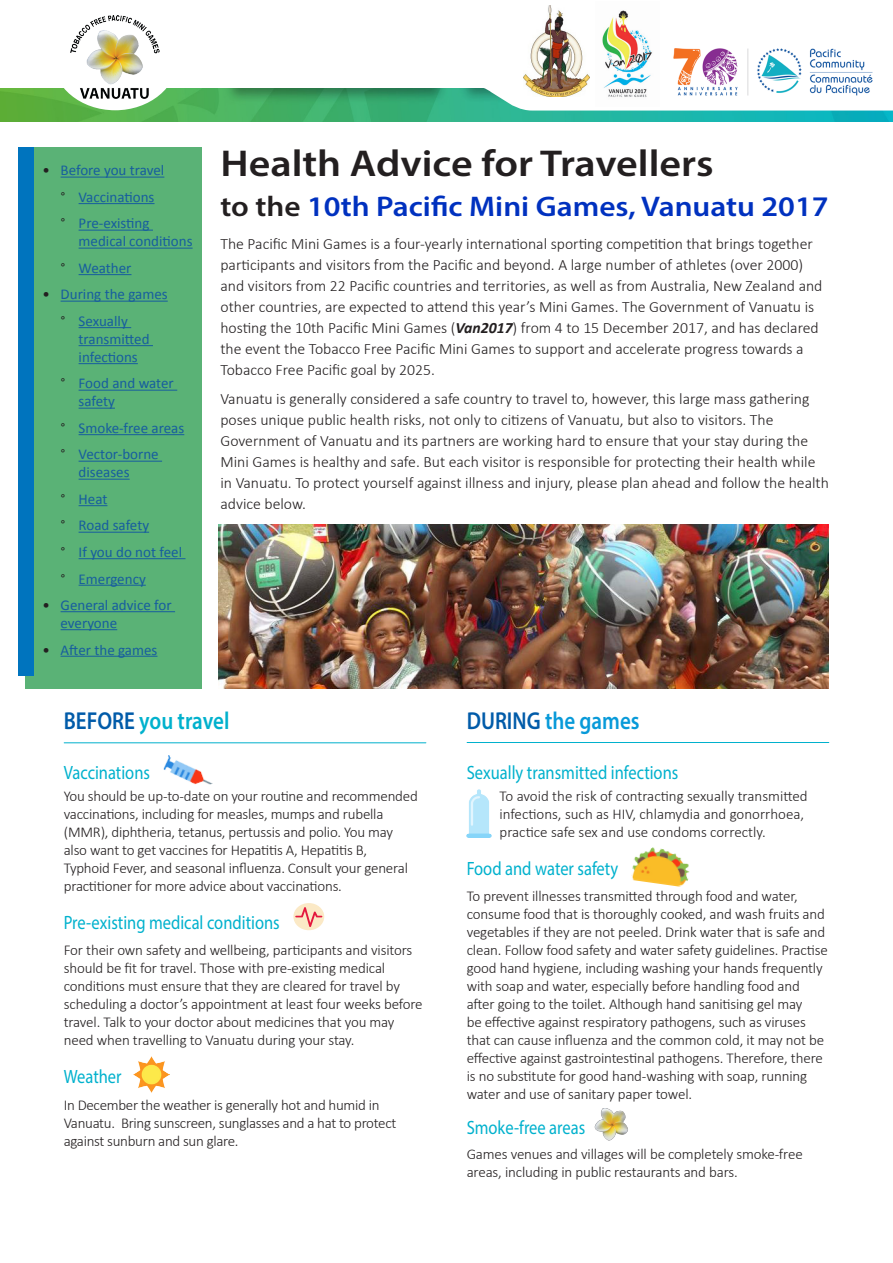
<style>
.page{position:relative;width:893px;height:1263px;background:#fff}
.page>*{position:absolute;margin:0;border:0;box-sizing:border-box;transform-origin:0 0}
.body{font:600 37.5px "Myriad Pro";color:#231f20;scale:1.12 1}
.body-2{font:600 28.5px "Myriad Pro";color:#0031bf;scale:1.1 1}
.body-3{font:600 24.6px "Myriad Pro";color:#00b1cd;scale:.85 1}
.Heading{font:600 24.6px "Myriad Pro";color:#089ad9;scale:.85 1}
.body-4{font:19.35px "Myriad Pro";color:#00b1cd;scale:.85 1}
.heading2{font:19.35px "Myriad Pro";color:#00b1cd;scale:.85 1}
.body-5{font:300 15.75px/21px "Calibri";color:#231f20}
.body-6{font:300 15px/18px "Calibri";letter-spacing:-.01em;color:#231f20}
.t1{font:15px/18px "Calibri";color:#175d9e}
.s1{color:#231f20}
.s2{font-weight:300;color:#231f20}
.s3{font-weight:700;font-style:italic}
.s4{color:#015ba9}
</style>
<div class="page">
<div style="left:26px;top:148px;width:176px;height:541px;background:#5ab276"></div>
<hr style="left:61px;top:177px;width:103px;height:1px;background:#175d9e">
<hr style="left:79px;top:203px;width:76px;height:1px;background:#175d9e">
<hr style="left:79px;top:230px;width:74px;height:1px;background:#175d9e">
<hr style="left:79px;top:248px;width:114px;height:1px;background:#175d9e">
<hr style="left:79px;top:274px;width:52px;height:1px;background:#175d9e">
<hr style="left:61px;top:301px;width:107px;height:1px;background:#175d9e">
<hr style="left:79px;top:327px;width:52px;height:1px;background:#175d9e">
<hr style="left:79px;top:345px;width:74px;height:1px;background:#175d9e">
<hr style="left:79px;top:363px;width:59px;height:1px;background:#175d9e">
<hr style="left:79px;top:390px;width:98px;height:1px;background:#175d9e">
<hr style="left:79px;top:408px;width:36px;height:1px;background:#175d9e">
<hr style="left:79px;top:434px;width:105px;height:1px;background:#175d9e">
<hr style="left:79px;top:461px;width:83px;height:1px;background:#175d9e">
<hr style="left:79px;top:479px;width:51px;height:1px;background:#175d9e">
<svg style="left:79px;top:505px;width:28px;height:1px"></svg>
<hr style="left:79px;top:532px;width:70px;height:1px;background:#175d9e">
<hr style="left:79px;top:558px;width:106px;height:1px;background:#175d9e">
<hr style="left:79px;top:585px;width:67px;height:1px;background:#175d9e">
<hr style="left:61px;top:611px;width:114px;height:1px;background:#175d9e">
<hr style="left:61px;top:629px;width:56px;height:1px;background:#175d9e">
<hr style="left:61px;top:656px;width:96px;height:1px;background:#175d9e">
<div style="left:18px;top:148px;width:15px;height:528px;background:#0074be"></div>
<img style="left:219px;top:525px;width:610px;height:164px">
<img style="left:0;top:89px;width:893px;height:33px">
<svg style="left:444px;top:76px;width:449px;height:35px"></svg>
<div style="left:293px;top:903px;width:31px;height:27px;background:#fbe9c6;border-radius:50%"></div>
<svg style="left:295px;top:907px;width:27px;height:20px"></svg>
<hr style="left:64px;top:742px;width:362px;height:1px;background:#00b1cd">
<hr style="left:467px;top:742px;width:362px;height:1px;background:#00b1cd">
<img style="left:631px;top:847px;width:59px;height:40px">
<img style="left:163px;top:755px;width:50px;height:30px">
<img style="left:133px;top:1056px;width:37px;height:37px">
<img style="left:467px;top:789px;width:24px;height:48px">
<img style="left:524px;top:5px;width:65px;height:91px">
<img style="left:595px;top:10px;width:65px;height:96px">
<div style="left:53px;top:7px;width:125px;height:103px;background:#fff;border-radius:50%"></div>
<img style="left:663px;top:48px;width:220px;height:59px">
<img style="left:70px;top:15px;width:91px;height:83px">
<img style="left:594px;top:1109px;width:34px;height:32px">
<p class="t1" style="left:43px;top:161px;width:123px"><span class="s1">•</span> Before you travel</p>
<p class="t1" style="left:61px;top:188px;width:95px"><span class="s2">°</span> Vaccinations</p>
<p class="t1" style="left:79px;top:214px;width:115px;text-indent:-18px"><span class="s2">°</span> Pre-existing medical conditions</p>
<p class="t1" style="left:61px;top:259px;width:72px"><span class="s2">°</span> Weather</p>
<p class="t1" style="left:43px;top:285px;width:127px"><span class="s1">•</span> During the games</p>
<p class="t1" style="left:79px;top:312px;width:73px;text-indent:-18px"><span class="s2">°</span> Sexually transmitted infections</p>
<p class="t1" style="left:79px;top:374px;width:97px;text-indent:-18px"><span class="s2">°</span> Food and water safety</p>
<p class="t1" style="left:61px;top:419px;width:125px"><span class="s2">°</span> Smoke-free areas</p>
<p class="t1" style="left:79px;top:445px;width:82px;text-indent:-18px"><span class="s2">°</span> Vector-borne diseases</p>
<p class="t1" style="left:61px;top:490px;width:48px"><span class="s2">°</span> Heat</p>
<p class="t1" style="left:61px;top:516px;width:90px"><span class="s2">°</span> Road safety</p>
<p class="t1" style="left:61px;top:543px;width:123px"><span class="s2">°</span> If you do not feel</p>
<p class="t1" style="left:61px;top:570px;width:87px"><span class="s2">°</span> Emergency</p>
<p class="t1" style="left:61px;top:596px;width:113px;text-indent:-18px"><span class="s1">•</span> General advice for everyone</p>
<p class="t1" style="left:43px;top:641px;width:116px"><span class="s1">•</span> After the games</p>
<p class="body" style="left:220px;top:139px;width:442px">Health Advice for Travellers</p>
<p class="body-2" style="left:220px;top:189px;width:554px"><span class="s1">to the</span> 10th Pacific Mini Games, Vanuatu 2017</p>
<p class="body-5" style="left:220px;top:232px;width:603px">The Pacific Mini Games is a four-yearly international sporting competition that brings together participants and visitors from the Pacific and beyond. A large number of athletes (over 2000) and visitors from 22 Pacific countries and territories, as well as from Australia, New Zealand and other countries, are expected to attend this year’s Mini Games. The Government of Vanuatu is hosting the 10th Pacific Mini Games (<span class="s3">Van2017</span>) from 4 to 15 December 2017, and has declared the event the Tobacco Free Pacific Mini Games to support and accelerate progress towards a Tobacco Free Pacific goal by 2025.</p>
<p class="body-5" style="left:220px;top:388px;width:610px">Vanuatu is generally considered a safe country to travel to, however, this large mass gathering poses unique public health risks, not only to citizens of Vanuatu, but also to visitors. The Government of Vanuatu and its partners are working hard to ensure that your stay during the Mini Games is healthy and safe. But each visitor is responsible for protecting their health while in Vanuatu. To protect yourself against illness and injury, please plan ahead and follow the health advice below.</p>
<p class="body-3" style="left:64px;top:705px;width:196px"><span class="s4">BEFORE</span> you travel</p>
<p class="heading2" style="left:64px;top:760px;width:103px">Vaccinations</p>
<p class="body-6" style="left:64px;top:786px;width:356px">You should be up-to-date on your routine and recommended vaccinations, including for measles, mumps and rubella (MMR), diphtheria, tetanus, pertussis and polio. You may also want to get vaccines for Hepatitis A, Hepatitis B,<br>Typhoid Fever, and seasonal influenza. Consult your general practitioner for more advice about vaccinations.</p>
<p class="body-4" style="left:64px;top:910px;width:256px">Pre-existing medical conditions</p>
<p class="body-6" style="left:64px;top:940px;width:360px">For their own safety and wellbeing, participants and visitors should be fit for travel. Those with pre-existing medical conditions must ensure that they are cleared for travel by scheduling a doctor’s appointment at least four weeks before travel. Talk to your doctor about medicines that you may need when travelling to Vanuatu during your stay.</p>
<p class="body-4" style="left:64px;top:1064px;width:70px">Weather</p>
<p class="body-6" style="left:64px;top:1095px;width:334px">In December the weather is generally hot and humid in<br>Vanuatu. Bring sunscreen, sunglasses and a hat to protect against sunburn and sun glare.</p>
<p class="Heading" style="left:467px;top:705px;width:205px"><span class="s4">DURING</span> the games</p>
<p class="heading2" style="left:467px;top:760px;width:251px">Sexually transmitted infections</p>
<p class="body-6" style="left:500px;top:786px;width:310px">To avoid the risk of contracting sexually transmitted infections, such as HIV, chlamydia and gonorrhoea, practice safe sex and use condoms correctly.</p>
<p class="body-4" style="left:467px;top:856px;width:180px">Food and water safety</p>
<p class="body-6" style="left:467px;top:886px;width:363px">To prevent illnesses transmitted through food and water, consume food that is thoroughly cooked, and wash fruits and vegetables if they are not peeled. Drink water that is safe and clean. Follow food safety and water safety guidelines. Practise good hand hygiene, including washing your hands frequently with soap and water, especially before handling food and after going to the toilet. Although hand sanitising gel may<br>be effective against respiratory pathogens, such as viruses that can cause influenza and the common cold, it may not be effective against gastrointestinal pathogens. Therefore, there is no substitute for good hand-washing with soap, running water and use of sanitary paper towel.</p>
<p class="body-4" style="left:467px;top:1115px;width:141px">Smoke-free areas</p>
<p class="body-6" style="left:467px;top:1144px;width:338px">Games venues and villages will be completely smoke-free areas, including in public restaurants and bars.</p>
</div>
